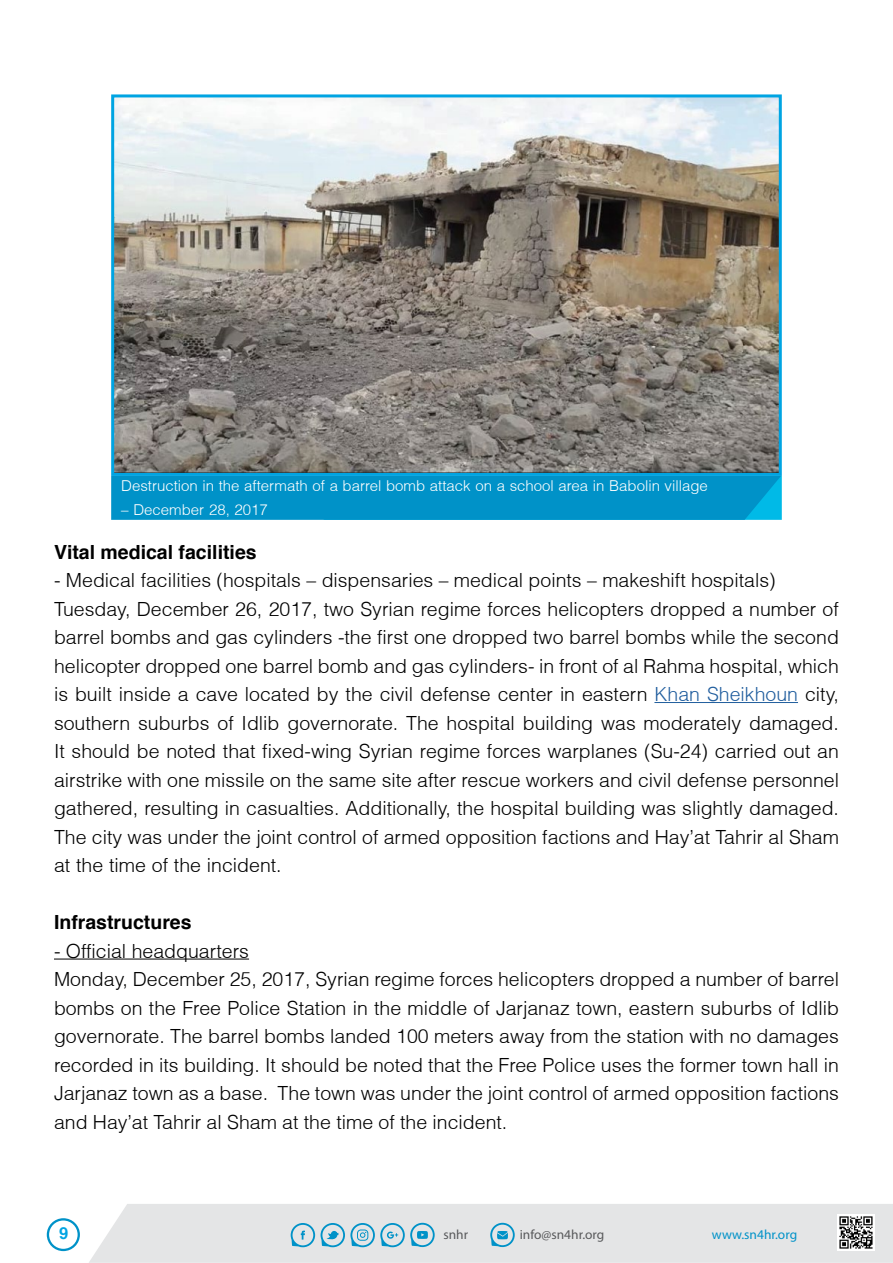
<style>
.page{position:relative;width:893px;height:1263px;background:#fff}
.page>*{position:absolute;margin:0;border:0;box-sizing:border-box;transform-origin:0 0}
.t1{font:300 19.5px/28.5px "Helvetica";color:#000}
.t2{font:700 19.5px "Helvetica";color:#000}
.t3{font:700 16.5px "Helvetica";color:#00a4e2}
.t4{font:300 15px "Helvetica";color:#fff}
.t5{font:13.35px "Myriad Pro";color:#58595b}
.t6{font:13.35px "Myriad Pro";color:#0092c8}
.s1{color:#215e9e}
</style>
<div class="page">
<div style="left:89px;top:1204px;width:804px;height:59px;background:#e4e5e6"></div>
<svg style="left:291px;top:1223px;width:24px;height:24px"></svg>
<svg style="left:321px;top:1223px;width:114px;height:24px;background:#a1ccdd"></svg>
<svg style="left:490px;top:1223px;width:25px;height:24px"></svg>
<img style="left:837px;top:1214px;width:37px;height:37px">
<svg style="left:47px;top:1218px;width:33px;height:33px"></svg>
<hr style="left:654px;top:702px;width:144px;height:1px;background:#215e9e">
<hr style="left:54px;top:958px;width:195px;height:1px;background:#000">
<img style="left:115px;top:98px;width:663px;height:374px">
<div style="left:111px;top:94px;width:671px;height:382px;border:3px solid #00a4e2"></div>
<div style="left:111px;top:476px;width:671px;height:44px;background:#0092c8"></div>
<p class="t4" style="left:121px;top:477px;width:588px">Destruction in the aftermath of a barrel bomb attack on a school area in Babolin village</p>
<p class="t4" style="left:121px;top:501px;width:148px">– December 28, 2017</p>
<p class="t2" style="left:54px;top:539px;width:204px">Vital medical facilities</p>
<p class="t1" style="left:54px;top:566px;width:787px">- Medical facilities (hospitals – dispensaries – medical points – makeshift hospitals( Tuesday, December 26, 2017, two Syrian regime forces helicopters dropped a number of barrel bombs and gas cylinders -the first one dropped two barrel bombs while the second helicopter dropped one barrel bomb and gas cylinders in- front of al Rahma hospital, which is built inside a cave located by the civil defense center in eastern <span class="s1">Khan Sheikhoun</span> city, southern suburbs of Idlib governorate. The hospital building was moderately damaged.<br>It should be noted that fixed-wing Syrian regime forces warplanes (Su-24) carried out an airstrike with one missile on the same site after rescue workers and civil defense personnel gathered, resulting in casualties. Additionally, the hospital building was slightly damaged.<br>The city was under the joint control of armed opposition factions and Hay’at Tahrir al Sham at the time of the incident.</p>
<p class="t2" style="left:54px;top:910px;width:139px">Infrastructures</p>
<p class="t1" style="left:54px;top:936px;width:197px">- Official headquarters</p>
<p class="t1" style="left:54px;top:965px;width:786px">Monday, December 25, 2017, Syrian regime forces helicopters dropped a number of barrel</p>
<p class="t1" style="left:54px;top:993px;width:786px">bombs on the Free Police Station in the middle of Jarjanaz town, eastern suburbs of Idlib</p>
<p class="t1" style="left:54px;top:1022px;width:786px">governorate. The barrel bombs landed 100 meters away from the station with no damages</p>
<p class="t1" style="left:54px;top:1050px;width:786px">recorded in its building It. should be noted that the Free Police uses the former town hall in</p>
<p class="t1" style="left:278px;top:1079px;width:563px">The town was under the joint control of armed opposition factions</p>
<p class="t1" style="left:54px;top:1079px;width:455px">Jarjanaz town as a base.<br>and Hay’at Tahrir al Sham at the time of the incident.</p>
<p class="t3" style="left:59px;top:1223px;width:11px">9</p>
<p class="t5" style="left:443px;top:1226px;width:26px">snhr</p>
<p class="t5" style="left:520px;top:1226px;width:86px">info@sn4hr.org</p>
<p class="t6" style="left:712px;top:1226px;width:87px">www.sn4hr.org</p>
</div>
